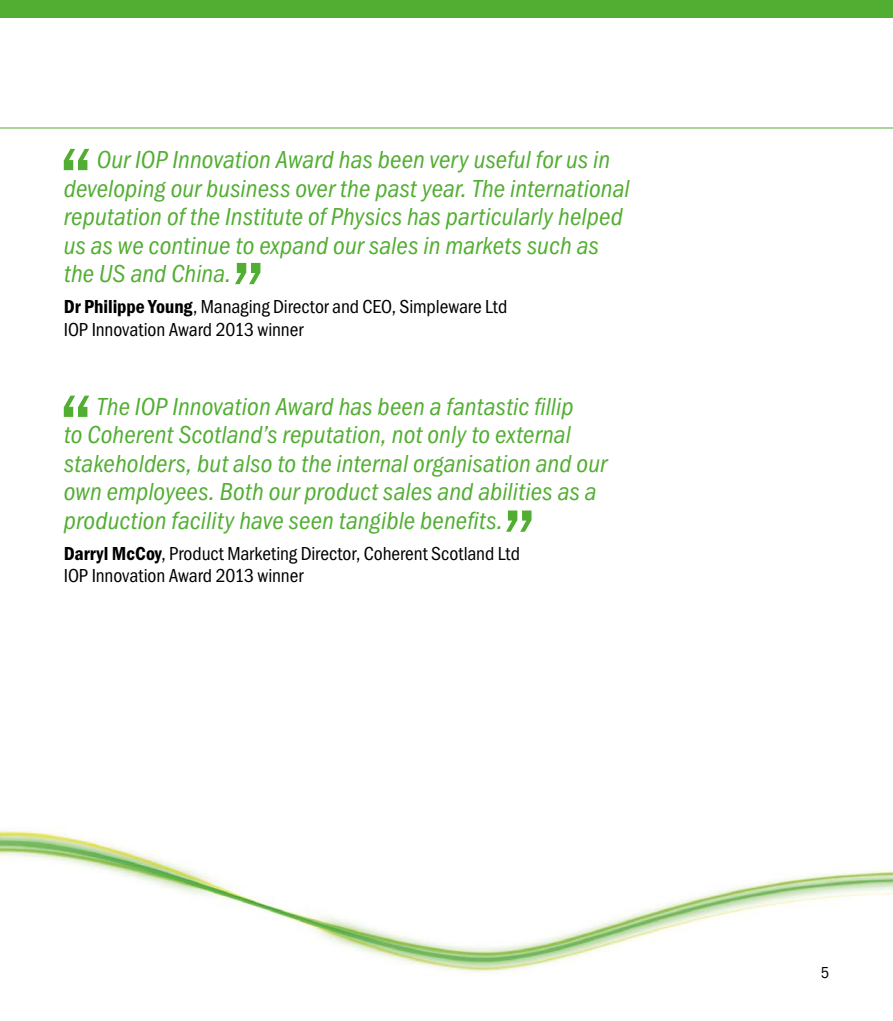
<style>
.page{position:relative;width:893px;height:1021px;background:#fff}
.page>*{position:absolute;margin:0;border:0;box-sizing:border-box;transform-origin:0 0}
.t1{font:italic 25.5px/28.5px "Franklin Got Cd Io P";letter-spacing:.005em;color:#52ae32}
.t2{font:19.5px/22.5px "Franklin Got Cd Io P";letter-spacing:-.005em;color:#000}
.t3{font:16.5px "Franklin Got Cd Io P";color:#000}
.s1{font-weight:600}
</style>
<div class="page">
<img style="left:0;top:127px;width:893px;height:847px">
<hr style="left:0;top:128px;width:893px;height:1px;background:#52ae32">
<div style="left:0;top:0;width:893px;height:17px;background:#52ae32"></div>
<svg style="left:64px;top:395px;width:25px;height:22px"></svg>
<svg style="left:506px;top:510px;width:25px;height:21px"></svg>
<svg style="left:64px;top:149px;width:25px;height:21px"></svg>
<svg style="left:235px;top:263px;width:25px;height:21px"></svg>
<p class="t1" style="left:64px;top:145px;width:567px;text-indent:33px">Our IOP Innovation Award has been very useful for us in developing our business over the past year. The international reputation of the Institute of Physics has particularly helped us as we continue to expand our sales in markets such as the US and China.</p>
<p class="t2" style="left:64px;top:295px;width:445px"><span class="s1">Dr Philippe Young</span>, Managing Director and CEO, Simpleware Ltd<br>IOP Innovation Award 2013 winner</p>
<p class="t1" style="left:64px;top:392px;width:545px;text-indent:33px">The IOP Innovation Award has been a fantastic fillip<br>to Coherent Scotland’s reputation, not only to external stakeholders, but also to the internal organisation and our own employees. Both our product sales and abilities as a production facility have seen tangible benefits.</p>
<p class="t2" style="left:64px;top:542px;width:458px"><span class="s1">Darryl McCoy</span>, Product Marketing Director, Coherent Scotland Ltd<br>IOP Innovation Award 2013 winner</p>
<p class="t3" style="left:821px;top:963px;width:10px">5</p>
</div>
